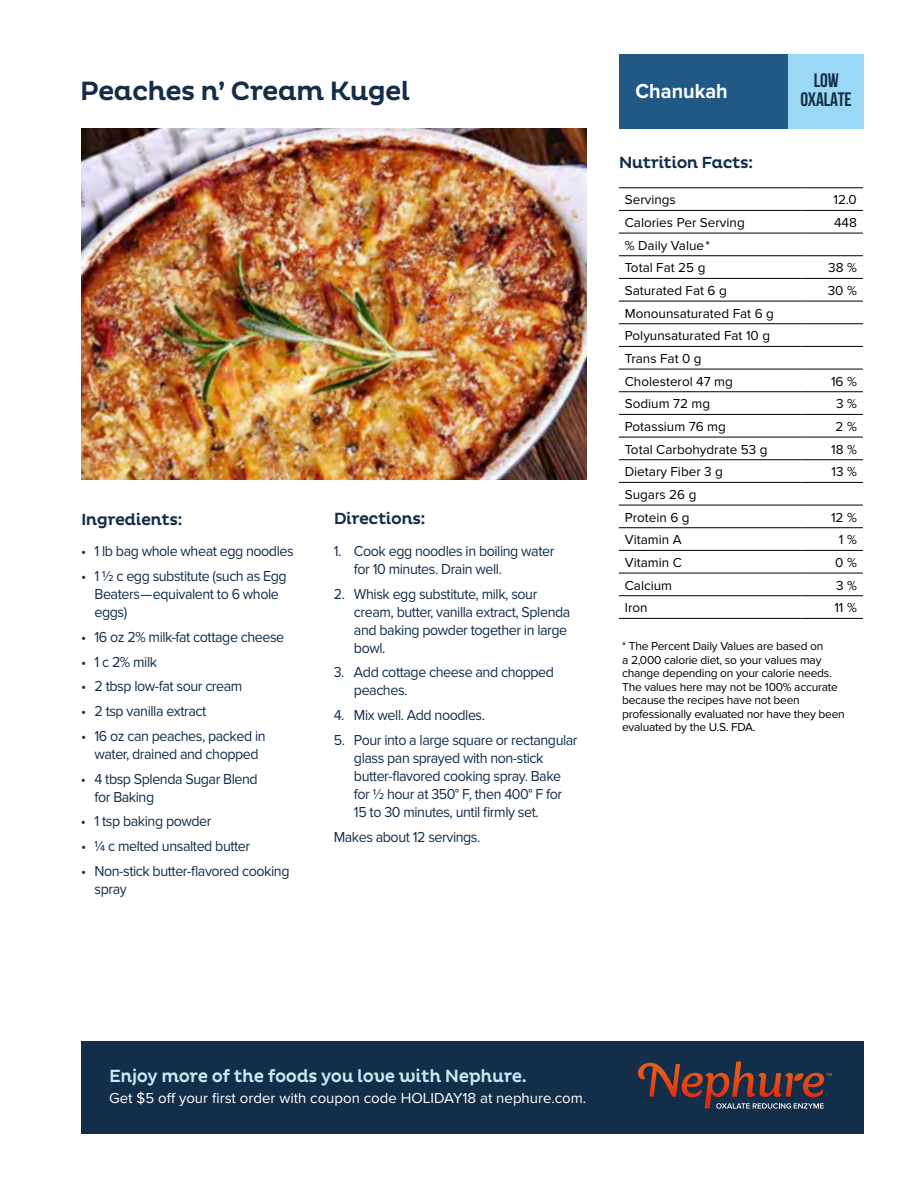
<style>
.page{position:relative;width:918px;height:1188px;background:#fff}
.page>*{position:absolute;margin:0;border:0;box-sizing:border-box;transform-origin:0 0}
.t1{font:500 27px "Pluto";letter-spacing:-.03em;color:#142e47}
.t2{font:700 21px "Proxima Nova";color:#fff;scale:.95 1}
.t3{font:700 19.5px/19.5px "Bebas Neue";letter-spacing:-.01em;color:#142e47;text-align:center}
.t4{font:500 18px "Pluto";letter-spacing:-.02em;color:#c8e7ef;scale:.95 1}
.t5{font:500 16.5px "Pluto";letter-spacing:-.03em;color:#132e49}
.t6{font:15px/18px "Proxima Nova";letter-spacing:-.03em;color:#132e49;scale:.95 1}
.t7{font:15px "Proxima Nova";color:#fff}
.t8{font:13.5px/22.6px "Proxima Nova";color:#000}
.t9{font:12px/13.5px "Proxima Nova";letter-spacing:-.02em;color:#000}
</style>
<div class="page">
<img style="left:81px;top:129px;width:505px;height:351px">
<hr style="left:619px;top:187px;width:182px;height:1px;background:#000">
<hr style="left:619px;top:210px;width:182px;height:1px;background:#000">
<hr style="left:619px;top:233px;width:182px;height:1px;background:#000">
<hr style="left:801px;top:233px;width:62px;height:1px;background:#000">
<hr style="left:619px;top:255px;width:182px;height:1px;background:#000">
<hr style="left:801px;top:255px;width:62px;height:1px;background:#000">
<hr style="left:619px;top:278px;width:182px;height:1px;background:#000">
<hr style="left:801px;top:278px;width:62px;height:1px;background:#000">
<hr style="left:619px;top:301px;width:182px;height:1px;background:#000">
<hr style="left:801px;top:301px;width:62px;height:1px;background:#000">
<hr style="left:619px;top:323px;width:182px;height:1px;background:#000">
<hr style="left:801px;top:323px;width:62px;height:1px;background:#000">
<hr style="left:619px;top:346px;width:182px;height:1px;background:#000">
<hr style="left:801px;top:346px;width:62px;height:1px;background:#000">
<hr style="left:619px;top:369px;width:182px;height:1px;background:#000">
<hr style="left:801px;top:369px;width:62px;height:1px;background:#000">
<hr style="left:619px;top:391px;width:182px;height:1px;background:#000">
<hr style="left:801px;top:391px;width:62px;height:1px;background:#000">
<hr style="left:619px;top:414px;width:182px;height:1px;background:#000">
<hr style="left:801px;top:414px;width:62px;height:1px;background:#000">
<hr style="left:619px;top:437px;width:182px;height:1px;background:#000">
<hr style="left:801px;top:437px;width:62px;height:1px;background:#000">
<hr style="left:619px;top:459px;width:182px;height:1px;background:#000">
<hr style="left:801px;top:459px;width:62px;height:1px;background:#000">
<hr style="left:619px;top:482px;width:182px;height:1px;background:#000">
<hr style="left:801px;top:482px;width:62px;height:1px;background:#000">
<hr style="left:619px;top:505px;width:182px;height:1px;background:#000">
<hr style="left:801px;top:505px;width:62px;height:1px;background:#000">
<hr style="left:619px;top:527px;width:182px;height:1px;background:#000">
<hr style="left:801px;top:527px;width:62px;height:1px;background:#000">
<hr style="left:619px;top:550px;width:182px;height:1px;background:#000">
<hr style="left:801px;top:550px;width:62px;height:1px;background:#000">
<hr style="left:619px;top:573px;width:182px;height:1px;background:#000">
<hr style="left:801px;top:573px;width:62px;height:1px;background:#000">
<hr style="left:619px;top:595px;width:182px;height:1px;background:#000">
<hr style="left:801px;top:595px;width:62px;height:1px;background:#000">
<hr style="left:619px;top:618px;width:182px;height:1px;background:#000">
<hr style="left:801px;top:187px;width:62px;height:1px;background:#000">
<hr style="left:801px;top:210px;width:62px;height:1px;background:#000">
<hr style="left:801px;top:618px;width:62px;height:1px;background:#000">
<div style="left:619px;top:54px;width:170px;height:74px;background:#215986"></div>
<div style="left:789px;top:54px;width:75px;height:74px;background:#9bd8f6"></div>
<div style="left:81px;top:1041px;width:783px;height:93px;background:#132e49"></div>
<svg style="left:638px;top:1061px;width:186px;height:48px"></svg>
<h1 class="t1" style="left:80px;top:76px;width:332px">Peaches n’ Cream Kugel</h1>
<p class="t5" style="left:81px;top:510px;width:103px">Ingredients:</p>
<p class="t6" style="left:81px;top:543px;width:225px">• 1 lb bag whole wheat egg noodles</p>
<p class="t6" style="left:94px;top:567px;width:204px;text-indent:-13px">• 1 ½ c egg substitute (such as Egg<br>Beaters—equivalent to 6 whole eggs)</p>
<p class="t6" style="left:81px;top:628px;width:216px">• 16 oz 2% milk-fat cottage cheese</p>
<p class="t6" style="left:81px;top:653px;width:82px">• 1 c 2% milk</p>
<p class="t6" style="left:81px;top:678px;width:171px">• 2 tbsp low-fat sour cream</p>
<p class="t6" style="left:81px;top:702px;width:133px">• 2 tsp vanilla extract</p>
<p class="t6" style="left:81px;top:727px;width:196px;text-align:center">• 16 oz can peaches, packed in water, drained and chopped</p>
<p class="t6" style="left:94px;top:770px;width:173px;text-indent:-13px">• 4 tbsp Splenda Sugar Blend for Baking</p>
<p class="t6" style="left:81px;top:813px;width:139px">• 1 tsp baking powder</p>
<p class="t6" style="left:81px;top:837px;width:180px">• ¼ c melted unsalted butter</p>
<p class="t6" style="left:94px;top:862px;width:207px;text-indent:-13px">• Non-stick butter-flavored cooking spray</p>
<p class="t5" style="left:334px;top:509px;width:94px">Directions:</p>
<p class="t6" style="left:354px;top:542px;width:213px;text-indent:-20px">1. Cook egg noodles in boiling water for 10 minutes. Drain well.</p>
<p class="t6" style="left:354px;top:585px;width:229px;text-indent:-20px">2. Whisk egg substitute, milk, sour cream, butter, vanilla extract, Splenda and baking powder together in large bowl.</p>
<p class="t6" style="left:354px;top:664px;width:212px;text-indent:-20px">3. Add cottage cheese and chopped peaches.</p>
<p class="t6" style="left:334px;top:706px;width:161px">4. Mix well. Add noodles.</p>
<p class="t6" style="left:354px;top:731px;width:237px;text-indent:-20px">5. Pour into a large square or rectangular glass pan sprayed with non-stick butter-flavored cooking spray. Bake for ½ hour at 350° F, then 400° F for 15 to 30 minutes, until firmly set.</p>
<p class="t6" style="left:334px;top:828px;width:156px">Makes about 12 servings.</p>
<h2 class="t2" style="left:636px;top:75px;width:99px">Chanukah</h2>
<p class="t5" style="left:619px;top:153px;width:136px">Nutrition Facts:</p>
<h3 class="t3" style="left:801px;top:70px;width:53px">LOW<br>OXALATE</h3>
<p class="t8" style="left:625px;top:189px;width:53px">Servings</p>
<p class="t8" style="left:833px;top:189px;width:25px">12.0</p>
<p class="t8" style="left:625px;top:211px;width:121px">Calories Per Serving</p>
<p class="t8" style="left:834px;top:211px;width:24px">448</p>
<p class="t8" style="left:625px;top:234px;width:87px">% Daily Value*<br>Total Fat 25 g</p>
<p class="t8" style="left:828px;top:257px;width:30px">38 %</p>
<p class="t8" style="left:625px;top:279px;width:104px">Saturated Fat 6 g</p>
<p class="t8" style="left:828px;top:279px;width:31px">30 %</p>
<p class="t8" style="left:625px;top:302px;width:151px">Monounsaturated Fat 6 g<br>Polyunsaturated Fat 10 g<br>Trans Fat 0 g<br>Cholesterol 47 mg</p>
<p class="t8" style="left:831px;top:370px;width:27px">16 %</p>
<p class="t8" style="left:625px;top:393px;width:87px">Sodium 72 mg</p>
<p class="t8" style="left:836px;top:393px;width:22px">3 %</p>
<p class="t8" style="left:625px;top:415px;width:103px">Potassium 76 mg</p>
<p class="t8" style="left:836px;top:415px;width:23px">2 %</p>
<p class="t8" style="left:625px;top:438px;width:144px">Total Carbohydrate 53 g</p>
<p class="t8" style="left:831px;top:438px;width:27px">18 %</p>
<p class="t8" style="left:625px;top:461px;width:100px">Dietary Fiber 3 g</p>
<p class="t8" style="left:831px;top:461px;width:27px">13 %</p>
<p class="t8" style="left:625px;top:483px;width:73px">Sugars 26 g<br>Protein 6 g</p>
<p class="t8" style="left:831px;top:506px;width:27px">12 %</p>
<p class="t8" style="left:625px;top:529px;width:58px">Vitamin A</p>
<p class="t8" style="left:839px;top:529px;width:19px">1 %</p>
<p class="t8" style="left:625px;top:551px;width:58px">Vitamin C</p>
<p class="t8" style="left:835px;top:551px;width:23px">0 %</p>
<p class="t8" style="left:625px;top:574px;width:49px">Calcium</p>
<p class="t8" style="left:836px;top:574px;width:22px">3 %</p>
<p class="t8" style="left:625px;top:597px;width:24px">Iron</p>
<p class="t8" style="left:834px;top:597px;width:24px">11 %</p>
<p class="t9" style="left:622px;top:640px;width:224px">* The Percent Daily Values are based on<br>a 2,000 calorie diet, so your values may change depending on your calorie needs.<br>The values here may not be 100% accurate because the recipes have not been professionally evaluated nor have they been evaluated by the U.S. FDA.</p>
<p class="t4" style="left:109px;top:1066px;width:441px">Enjoy more of the foods you love with Nephure.</p>
<p class="t7" style="left:109px;top:1090px;width:479px">Get $5 off your first order with coupon code HOLIDAY18 at nephure.com.</p>
</div>
